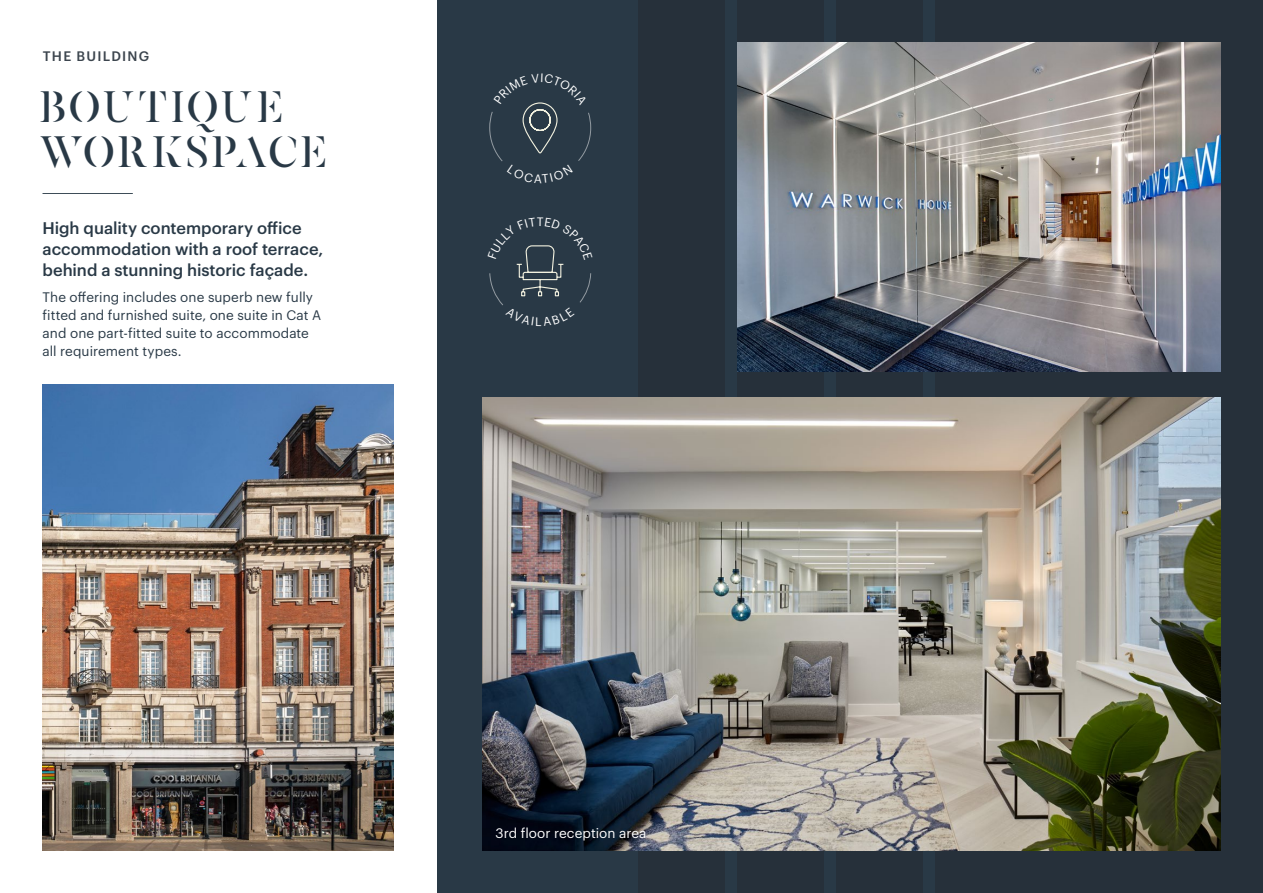
<style>
.page{position:relative;width:1263px;height:893px;background:#fff}
.page>*{position:absolute;margin:0;border:0;box-sizing:border-box;transform-origin:0 0}
.t1{font:42px/45px "Exodus Demo Stencil";letter-spacing:.07em;color:#293946}
.t2{font:500 16.5px/21px "Graphik";color:#293946}
.t3{font:13.5px/18px "Graphik";letter-spacing:.005em;color:#293946}
.t4{font:13.5px "Graphik";letter-spacing:.005em;color:#fff}
.t5{font:500 13.5px "Graphik";letter-spacing:.09em;color:#3c454e}
</style>
<div class="page">
<div style="left:437px;top:0;width:826px;height:893px;background:#293946"></div>
<div style="left:935px;top:0;width:328px;height:893px;background:#26303a"></div>
<div style="left:638px;top:0;width:86px;height:893px;background:#26303a"></div>
<div style="left:737px;top:0;width:86px;height:893px;background:#26303a"></div>
<div style="left:836px;top:0;width:87px;height:893px;background:#26303a"></div>
<img style="left:483px;top:398px;width:737px;height:452px">
<img style="left:737px;top:43px;width:483px;height:328px">
<hr style="left:43px;top:193px;width:90px;height:1px;background:#3e4d58">
<img style="left:43px;top:385px;width:350px;height:465px">
<svg style="left:489px;top:102px;width:102px;height:60px"></svg>
<svg style="left:489px;top:245px;width:103px;height:61px"></svg>
<p class="t5" style="left:43px;top:46px;width:108px">THE BUILDING</p>
<h1 class="t1" style="left:39px;top:84px;width:288px">BOUTIQUE<br>WORKSPACE</h1>
<p class="t2" style="left:43px;top:216px;width:282px">High quality contemporary office accommodation with a roof terrace, behind a stunning historic façade.</p>
<p class="t3" style="left:43px;top:287px;width:280px">The offering includes one superb new fully fitted and furnished suite, one suite in Cat A and one part-fitted suite to accommodate all requirement types.</p>
<p class="t4" style="left:495px;top:823px;width:153px">3rd floor reception area</p>
</div>
